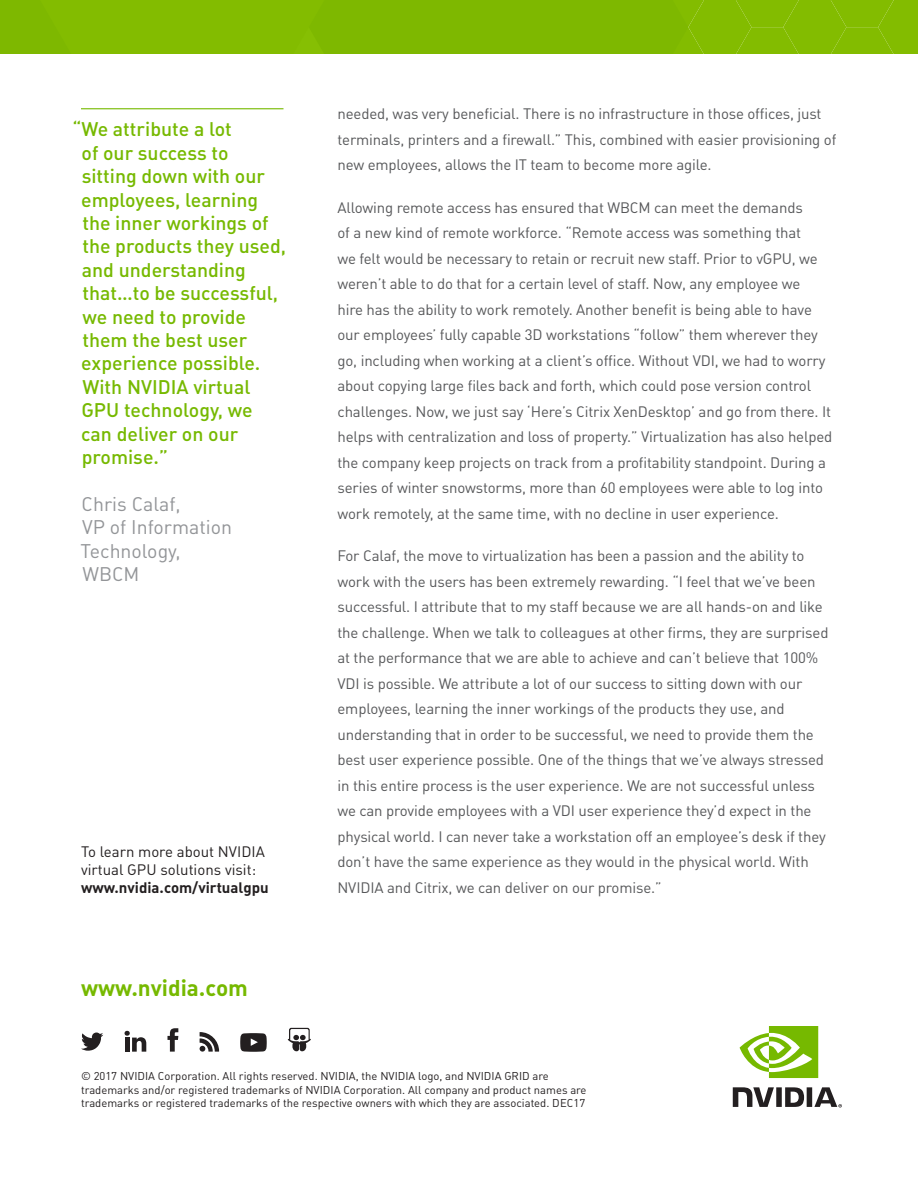
<style>
.page{position:relative;width:918px;height:1188px;background:#fff}
.page>*{position:absolute;margin:0;border:0;box-sizing:border-box;transform-origin:0 0}
.t1{font:700 22.5px "DIN Pro";color:#76b900}
.Sidebar_Quote_-_2017{font:500 19.5px/23.4px "DIN Pro";color:#76b900}
.Sidebar_Quote_Credit{font:19.5px/23.4px "DIN Pro";color:#939598}
.p_-_Basic_Paragraph{font:15px/25.5px "DIN Pro";letter-spacing:-.01em;color:#57585a}
.t2{font:15px/18px "DIN Pro";color:#231f20}
.p_-_Basic_Text{font:11.25px/13.5px "DIN Pro";color:#231f20}
.s1{font-weight:700}
</style>
<div class="page">
<div style="left:0;top:0;width:918px;height:54px;background:#83bc00"></div>
<svg style="left:733px;top:1087px;width:109px;height:21px"></svg>
<svg style="left:740px;top:1026px;width:78px;height:52px"></svg>
<hr style="left:81px;top:108px;width:203px;height:1px;background:#76b900">
<svg style="left:167px;top:1028px;width:11px;height:24px"></svg>
<svg style="left:240px;top:1033px;width:27px;height:19px"></svg>
<svg style="left:288px;top:1028px;width:23px;height:24px"></svg>
<svg style="left:200px;top:1032px;width:19px;height:20px"></svg>
<svg style="left:125px;top:1031px;width:21px;height:21px"></svg>
<svg style="left:81px;top:1033px;width:22px;height:18px"></svg>
<p class="Sidebar_Quote_-_2017" style="left:81px;top:117px;width:206px;text-indent:-9px">“We attribute a lot<br>of our success to sitting down with our employees, learning the inner workings of the products they used, and understanding that…to be successful, we need to provide them the best user experience possible.<br>With NVIDIA virtual<br>GPU technology, we can deliver on our promise.”</p>
<p class="Sidebar_Quote_Credit" style="left:81px;top:491px;width:153px">Chris Calaf,<br>VP of Information<br>Technology,<br>WBCM</p>
<p class="t2" style="left:81px;top:842px;width:189px">To learn more about NVIDIA virtual GPU solutions visit: <span class="s1">www.nvidia.com/virtualgpu</span></p>
<p class="t1" style="left:81px;top:972px;width:168px">www.nvidia.com</p>
<p class="p_-_Basic_Paragraph" style="left:338px;top:101px;width:500px">needed, was very beneficial. There is no infrastructure in those offices, just terminals, printers and a firewall.” This, combined with easier provisioning of new employees, allows the IT team to become more agile.</p>
<p class="p_-_Basic_Paragraph" style="left:338px;top:194px;width:496px">Allowing remote access has ensured that WBCM can meet the demands<br>of a new kind of remote workforce. “Remote access was something that<br>we felt would be necessary to retain or recruit new staff. Prior to vGPU, we weren’t able to do that for a certain level of staff. Now, any employee we<br>hire has the ability to work remotely. Another benefit is being able to have our employees’ fully capable 3D workstations “follow” them wherever they go, including when working at a client’s office. Without VDI, we had to worry about copying large files back and forth, which could pose version control challenges. Now, we just say ‘Here’s Citrix XenDesktop’ and go from there. It helps with centralization and loss of property.” Virtualization has also helped the company keep projects on track from a profitability standpoint. During a series of winter snowstorms, more than 60 employees were able to log into work remotely, at the same time, with no decline in user experience.</p>
<p class="p_-_Basic_Paragraph" style="left:338px;top:543px;width:493px">For Calaf, the move to virtualization has been a passion and the ability to work with the users has been extremely rewarding. “I feel that we’ve been successful. I attribute that to my staff because we are all hands-on and like the challenge. When we talk to colleagues at other firms, they are surprised at the performance that we are able to achieve and can’t believe that 100% VDI is possible. We attribute a lot of our success to sitting down with our employees, learning the inner workings of the products they use, and understanding that in order to be successful, we need to provide them the best user experience possible. One of the things that we’ve always stressed in this entire process is the user experience. We are not successful unless we can provide employees with a VDI user experience they’d expect in the physical world. I can never take a workstation off an employee’s desk if they don’t have the same experience as they would in the physical world. With NVIDIA and Citrix, we can deliver on our promise.”</p>
<p class="p_-_Basic_Text" style="left:81px;top:1069px;width:507px">© 2017 NVIDIA Corporation. All rights reserved. NVIDIA, the NVIDIA logo, and NVIDIA GRID are trademarks and/or registered trademarks of NVIDIA Corporation. All company and product names are trademarks or registered trademarks of the respective owners with which they are associated. Dec 17</p>
</div>
